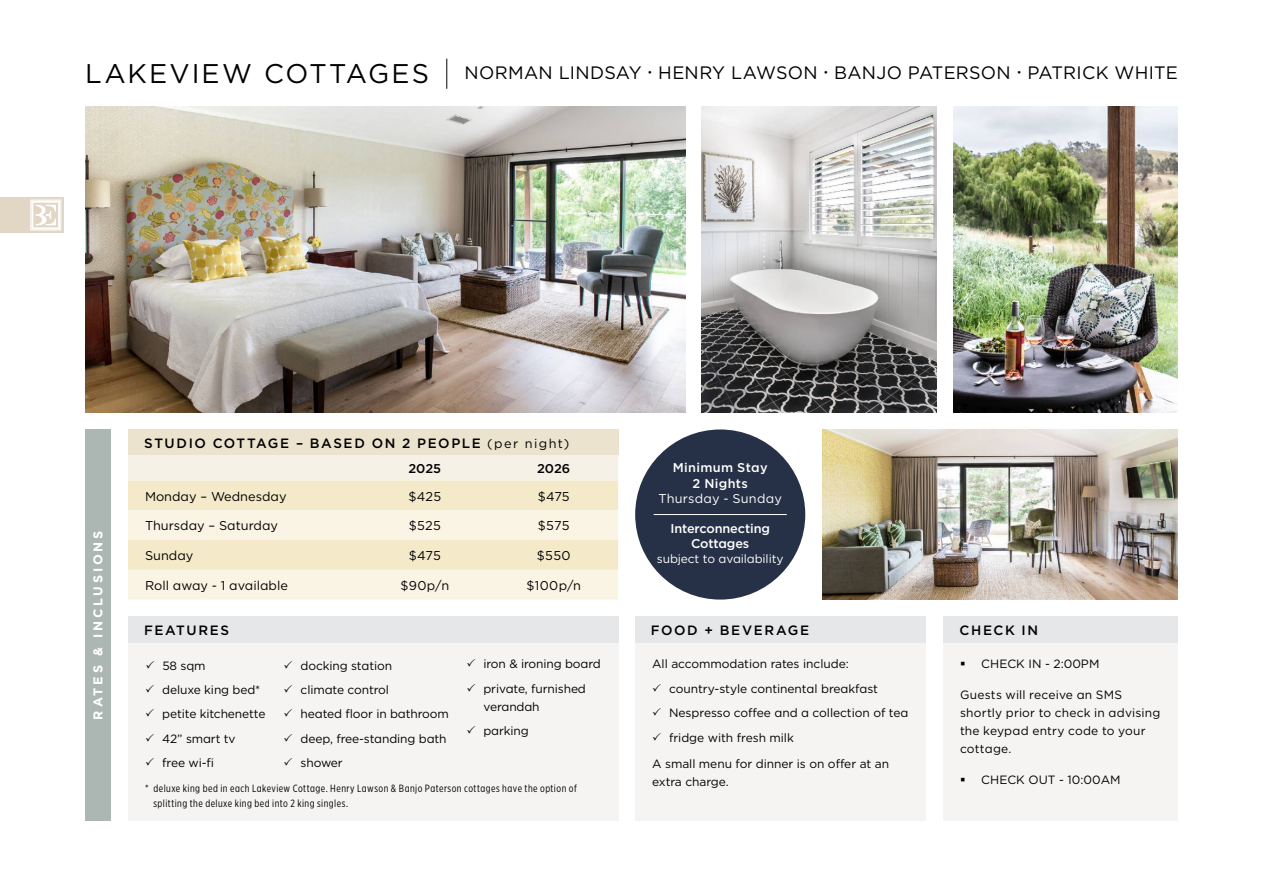
<style>
.page{position:relative;width:1263px;height:893px;background:#fff}
.page>*{position:absolute;margin:0;border:0;box-sizing:border-box;transform-origin:0 0}
.t1{font:27px "Gotham";letter-spacing:.08em;color:#000}
.t2{font:18px "Gotham";letter-spacing:.01em;color:#000}
.t3{font:500 13.5px "Gotham";letter-spacing:.115em;color:#000}
.t4{font:12.75px "Gotham";color:#000}
.t5{font:500 12.75px/15.3px "Gotham";letter-spacing:-.01em;color:#fff;text-align:center}
.t6{font:500 12.75px/15.3px "Gotham";letter-spacing:.025em;color:#fff;text-align:center}
.t7{font:700 12.75px "Gotham";letter-spacing:.22em;color:#fff}
.t8{font:12.75px "Gotham";letter-spacing:.015em;color:#fff}
.t9{font:500 12.75px "Gotham";color:#000}
.t10{font:12px/18px "Gotham";letter-spacing:-.005em;color:#000}
.t11{font:12px/18px "Gotham";letter-spacing:.015em;color:#000}
.t12{font:12px "Gotham";letter-spacing:-.01em;color:#fff}
.t13{font:10.5px/15px "Gotham X Narrow";letter-spacing:.045em;color:#000}
.s1{font-weight:400;font-size:12.75px}
</style>
<div class="page">
<img style="left:85px;top:106px;width:600px;height:306px">
<img style="left:953px;top:106px;width:225px;height:306px">
<img style="left:702px;top:106px;width:234px;height:306px">
<div style="left:635px;top:617px;width:291px;height:204px;background:#f5f4f2"></div>
<div style="left:635px;top:617px;width:291px;height:26px;background:#e6e7e8"></div>
<div style="left:943px;top:617px;width:235px;height:204px;background:#f5f4f2"></div>
<div style="left:943px;top:617px;width:235px;height:26px;background:#e6e7e8"></div>
<img style="left:822px;top:429px;width:356px;height:171px">
<div style="left:128px;top:617px;width:490px;height:204px;background:#f5f4f2"></div>
<div style="left:128px;top:617px;width:490px;height:26px;background:#e6e7e8"></div>
<div style="left:85px;top:429px;width:26px;height:392px;background:#acb7b3"></div>
<hr style="left:446px;top:59px;width:1px;height:30px;background:#000">
<div style="left:635px;top:429px;width:170px;height:171px;background:#263147;border-radius:50%"></div>
<hr style="left:654px;top:514px;width:133px;height:1px;background:#fff">
<div style="left:0;top:197px;width:64px;height:35px;background:#e2d6c5"></div>
<svg style="left:30px;top:200px;width:31px;height:30px"></svg>
<div style="left:128px;top:429px;width:490px;height:26px;background:#ebe3ce"></div>
<svg style="left:128px;top:455px;width:490px;height:145px;background:#f6efd9"></svg>
<h1 class="t1" style="left:85px;top:56px;width:345px">LAKEVIEW COTTAGES</h1>
<h2 class="t2" style="left:464px;top:62px;width:715px">NORMAN LINDSAY <sup>•</sup> HENRY LAWSON <sup>•</sup> BANJO PATERSON <sup>•</sup> PATRICK WHITE</h2>
<p class="t7" style="left:90px;top:720px;width:191px;rotate:-90deg">RATES &amp; INCLUSIONS</p>
<p class="t3" style="left:144px;top:434px;width:427px">STUDIO COTTAGE – BASED ON 2 PEOPLE <span class="s1">(per night)</span></p>
<p class="t9" style="left:408px;top:460px;width:34px">2025</p>
<p class="t9" style="left:537px;top:460px;width:35px">2026</p>
<p class="t4" style="left:145px;top:488px;width:143px">Monday – Wednesday</p>
<p class="t4" style="left:408px;top:488px;width:34px">$425</p>
<p class="t4" style="left:538px;top:488px;width:34px">$475</p>
<p class="t4" style="left:145px;top:518px;width:135px">Thursday – Saturday</p>
<p class="t4" style="left:409px;top:518px;width:34px">$525</p>
<p class="t4" style="left:538px;top:518px;width:33px">$575</p>
<p class="t4" style="left:145px;top:547px;width:50px">Sunday</p>
<p class="t4" style="left:409px;top:547px;width:34px">$475</p>
<p class="t4" style="left:537px;top:547px;width:35px">$550</p>
<p class="t4" style="left:145px;top:577px;width:144px">Roll away - 1 available</p>
<p class="t4" style="left:400px;top:577px;width:50px">$90p/n</p>
<p class="t4" style="left:526px;top:577px;width:56px">$100p/n</p>
<p class="t6" style="left:673px;top:460px;width:96px">Minimum Stay<br>2 Nights</p>
<p class="t8" style="left:658px;top:490px;width:125px">Thursday - Sunday</p>
<p class="t5" style="left:670px;top:521px;width:101px">Interconnecting<br>Cottages</p>
<p class="t12" style="left:657px;top:551px;width:128px">subject to availability</p>
<p class="t3" style="left:144px;top:621px;width:87px">FEATURES</p>
<p class="t3" style="left:960px;top:621px;width:80px">CHECK IN</p>
<p class="t3" style="left:651px;top:621px;width:160px">FOOD + BEVERAGE</p>
<p class="t10" style="left:652px;top:655px;width:198px">All accommodation rates include:</p>
<p class="t10" style="left:652px;top:679px;width:227px">✓ country-style continental breakfast</p>
<p class="t10" style="left:652px;top:704px;width:258px">✓ Nespresso coffee and a collection of tea</p>
<p class="t10" style="left:652px;top:728px;width:143px">✓ fridge with fresh milk</p>
<p class="t10" style="left:652px;top:755px;width:238px">A small menu for dinner is on offer at an extra charge.</p>
<p class="t10" style="left:466px;top:655px;width:136px">✓ iron &amp; ironing board</p>
<p class="t10" style="left:483px;top:679px;width:104px;text-indent:-17px">✓ private, furnished verandah</p>
<p class="t10" style="left:466px;top:722px;width:64px">✓ parking</p>
<p class="t10" style="left:981px;top:655px;width:120px">CHECK IN - 2:00PM</p>
<p class="t11" style="left:960px;top:686px;width:202px">Guests will receive an SMS shortly prior to check in advising the keypad entry code to your cottage.</p>
<p class="t10" style="left:981px;top:770px;width:141px">CHECK OUT - 10:00AM</p>
<p class="t10" style="left:284px;top:656px;width:110px">✓ docking station</p>
<p class="t10" style="left:284px;top:680px;width:107px">✓ climate control</p>
<p class="t10" style="left:284px;top:705px;width:167px">✓ heated floor in bathroom</p>
<p class="t10" style="left:284px;top:729px;width:165px">✓ deep, free-standing bath</p>
<p class="t10" style="left:284px;top:754px;width:61px">✓ shower</p>
<p class="t10" style="left:145px;top:656px;width:62px">✓ 58 sqm</p>
<p class="t10" style="left:145px;top:680px;width:117px">✓ deluxe king bed*</p>
<p class="t10" style="left:145px;top:705px;width:122px">✓ petite kitchenette</p>
<p class="t10" style="left:145px;top:729px;width:92px">✓ 42” smart tv</p>
<p class="t10" style="left:145px;top:754px;width:70px">✓ free wi-fi</p>
<p class="t13" style="left:153px;top:780px;width:425px;text-indent:-9px">* deluxe king bed in each Lakeview Cottage. Henry Lawson &amp; Banjo Paterson cottages have the option of splitting the deluxe king bed into 2 king singles.</p>
</div>
